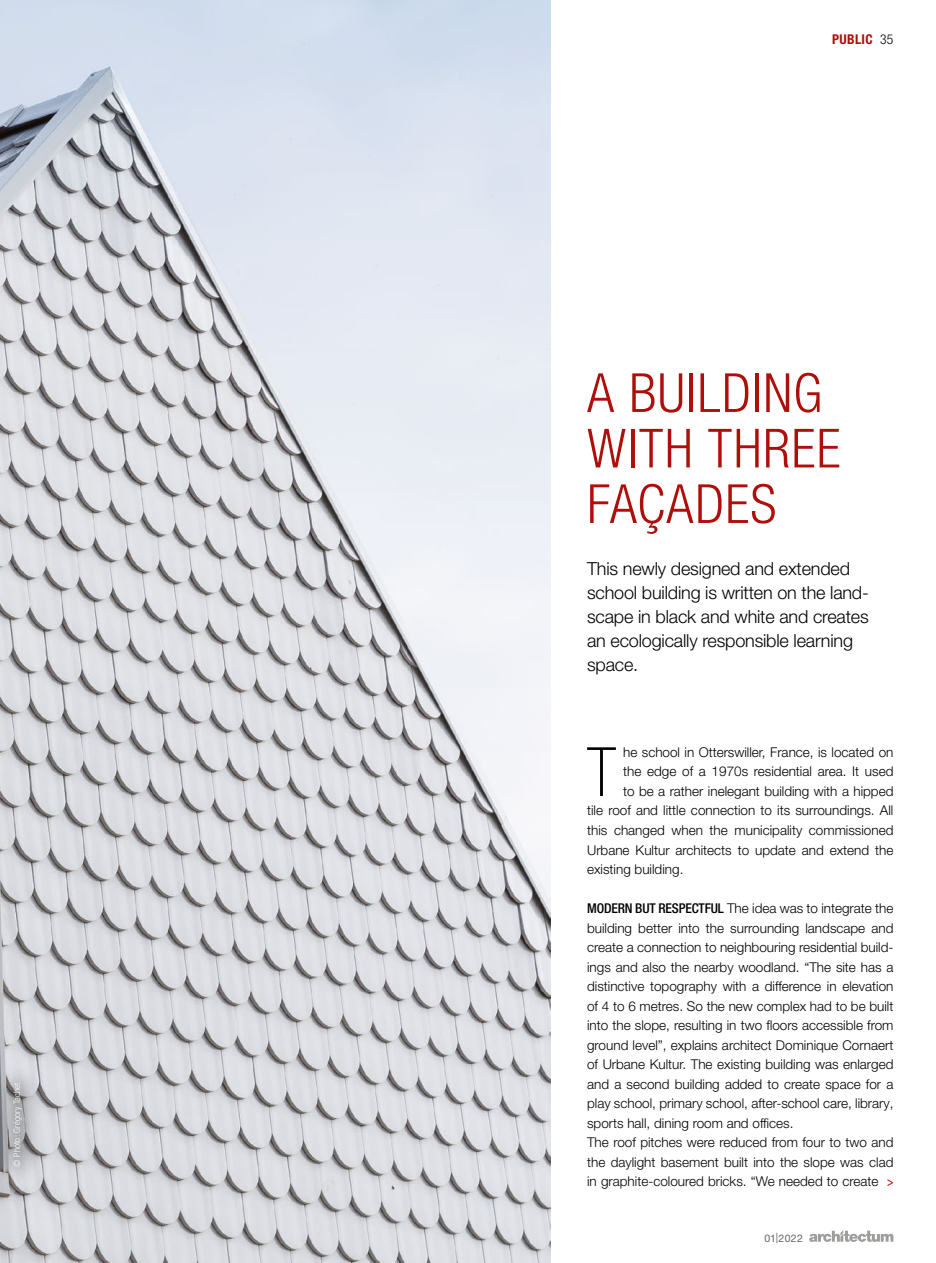
<style>
.page{position:relative;width:936px;height:1263px;background:#fff}
.page>*{position:absolute;margin:0;border:0;box-sizing:border-box;transform-origin:0 0}
.Lauf{font:100 condensed 68.1px "Helvetica Neue LT Pro";color:#000}
.Head{font:300 condensed 54px/55.5px "Helvetica Neue LT Pro";letter-spacing:.025em;color:#ae0f0a}
.Vorspann{font:300 18px/24px "Helvetica Neue LT Pro";letter-spacing:-.01em;color:#000}
.Zwiti{font:300 13.5px/19.5px "Helvetica Neue LT Pro";color:#000;text-align:justify}
.Lauf-2{font:300 13.5px "Helvetica Neue LT Pro";color:#000}
.t1{font:700 condensed 13.5px "Helvetica Neue LT Pro";letter-spacing:.025em;color:#ae0f0a}
.t2{font:10.5px "Helvetica Neue LT Pro";letter-spacing:.03em;color:#646363}
.t3{font:300 condensed 9px "Helvetica Neue LT Pro";letter-spacing:.025em;color:#fff}
.s1{font-weight:300;color:#000}
.s2{font-weight:500;font-stretch:condensed}
</style>
<div class="page">
<svg style="left:809px;top:1230px;width:84px;height:12px"></svg>
<img style="left:0;top:0;width:551px;height:1263px">
<div style="left:0;top:1064px;width:41px;height:121px;background:#000;opacity:.75"></div>
<p class="t3" style="left:12px;top:1166px;width:86px;rotate:-90deg">© Photo: Grégory Tachet</p>
<p class="t1" style="left:832px;top:31px;width:63px">PUBLIC <span class="s1">35</span></p>
<p class="Head" style="left:587px;top:365px;width:255px">A BUILDING<br>WITH THREE<br>FAÇADES</p>
<p class="Vorspann" style="left:587px;top:556px;width:283px">This newly designed and extended school building is written on the land&shy;scape in black and white and creates an ecologically responsible learning space.</p>
<p class="Lauf" style="left:587px;top:733px;width:31px">T</p>
<p class="Lauf-2" style="left:623px;top:744px;width:272px">he school in Otterswiller, France, is located on</p>
<p class="Lauf-2" style="left:623px;top:763px;width:272px">the edge of a 1970s residential area. It used</p>
<p class="Lauf-2" style="left:623px;top:783px;width:272px">to be a rather inelegant building with a hipped</p>
<p class="Lauf-2" style="left:587px;top:802px;width:308px">tile roof and little connection to its surroundings. All</p>
<p class="Lauf-2" style="left:587px;top:822px;width:308px">this changed when the municipality commissioned</p>
<p class="Lauf-2" style="left:587px;top:841px;width:308px">Urbane Kultur architects to update and extend the</p>
<p class="Lauf-2" style="left:587px;top:861px;width:98px">existing building.</p>
<p class="Zwiti" style="left:587px;top:898px;width:308px"><span class="s2">MODERN BUT RESPECTFUL</span> The idea was to integrate the building better into the surrounding landscape and create a connection to neighbouring residential build&shy;ings and also the nearby woodland. “The site has a distinctive topography with a difference in elevation of 4 to 6 metres. So the new complex had to be built into the slope, resulting in two floors accessible from ground level”, explains architect Dominique Cornaert of Urbane Kultur. The existing building was enlarged and a second building added to create space for a play school, primary school, after-school care, library, sports hall, dining room and offices.</p>
<p class="Zwiti" style="left:587px;top:1132px;width:308px">The roof pitches were reduced from four to two and the daylight basement built into the slope was clad in graphite-coloured bricks. “We needed to create</p>
<p class="t2" style="left:764px;top:1232px;width:40px">01|2022</p>
</div>
